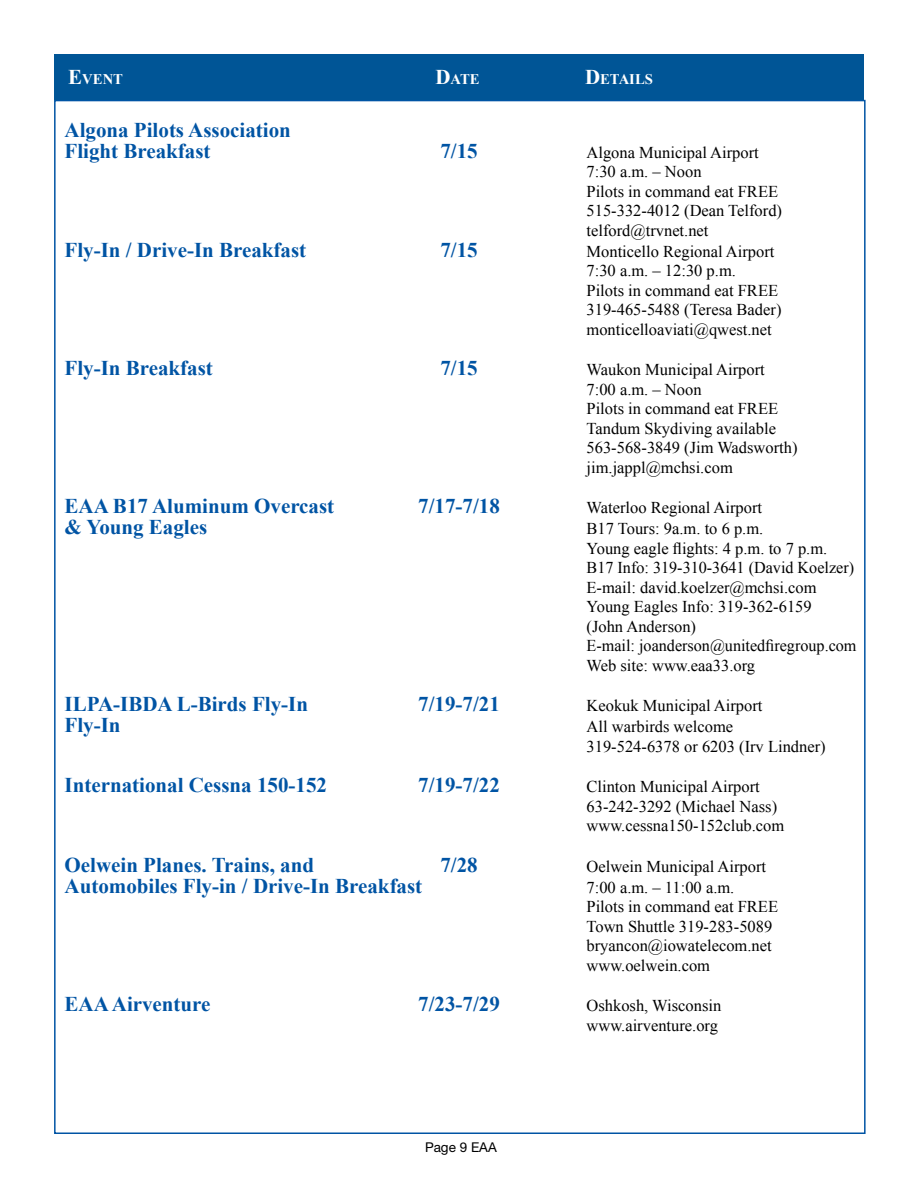
<style>
.page{position:relative;width:918px;height:1188px;background:#fff}
.page>*{position:absolute;margin:0;border:0;box-sizing:border-box;transform-origin:0 0}
.t1{font:700 21px/21px "Times New Roman";color:#0054a4}
.t2{font:16.5px/19.5px "Times New Roman";color:#000}
.t3{font:700 14.7px "Times New Roman";color:#fff}
.t4{font:13.5px "Helvetica Neue";color:#000}
.s1{font-size:21px}
</style>
<div class="page">
<div style="left:54px;top:54px;width:810px;height:46px;background:#005596"></div>
<p class="t3" style="left:68px;top:71px;width:56px"><span class="s1">E</span>vent</p>
<p class="t3" style="left:435px;top:71px;width:45px"><span class="s1">D</span>ate</p>
<p class="t3" style="left:585px;top:71px;width:69px"><span class="s1">D</span>etails</p>
<p class="t1" style="left:65px;top:119px;width:228px">Algona Pilots Association<br>Flight Breakfast</p>
<p class="t1" style="left:440px;top:140px;width:39px">7/15</p>
<p class="t2" style="left:587px;top:142px;width:197px">Algona Municipal Airport<br>7:30 a.m. – Noon<br>Pilots in command eat FREE<br>515-332-4012 (Dean Telford) telford@trvnet.net</p>
<p class="t1" style="left:65px;top:239px;width:243px">Fly-In / Drive-In Breakfast</p>
<p class="t1" style="left:440px;top:239px;width:39px">7/15</p>
<p class="t2" style="left:587px;top:241px;width:196px">Monticello Regional Airport<br>7:30 a.m. – 12:30 p.m.<br>Pilots in command eat FREE<br>319-465-5488 (Teresa Bader) monticelloaviati@qwest.net</p>
<p class="t1" style="left:65px;top:357px;width:150px">Fly-In Breakfast</p>
<p class="t1" style="left:440px;top:357px;width:39px">7/15</p>
<p class="t2" style="left:587px;top:360px;width:213px">Waukon Municipal Airport<br>7:00 a.m. – Noon<br>Pilots in command eat FREE<br>Tandum Skydiving available<br>563-568-3849 (Jim Wadsworth) jim.jappl@mchsi.com</p>
<p class="t1" style="left:65px;top:495px;width:271px">EAA B17 Aluminum Overcast</p>
<p class="t1" style="left:418px;top:495px;width:83px">7/17-7/18</p>
<p class="t2" style="left:587px;top:498px;width:177px">Waterloo Regional Airport</p>
<p class="t1" style="left:65px;top:516px;width:144px">&amp; Young Eagles</p>
<p class="t2" style="left:587px;top:519px;width:271px">B17 Tours: 9a.m. to 6 p.m.<br>Young eagle flights: 4 p.m. to 7 p.m.<br>B17 Info: 319-310-3641 (David Koelzer)<br>E-mail: david.koelzer@mchsi.com<br>Young Eagles Info: 319-362-6159<br>(John Anderson)<br>E-mail: joanderson@unitedfiregroup.com<br>Web site: www.eaa33.org</p>
<p class="t1" style="left:65px;top:693px;width:245px">ILPA-IBDA L-Birds Fly-In</p>
<p class="t1" style="left:418px;top:693px;width:83px">7/19-7/21</p>
<p class="t2" style="left:587px;top:696px;width:177px">Keokuk Municipal Airport</p>
<p class="t1" style="left:65px;top:714px;width:58px">Fly-In</p>
<p class="t2" style="left:587px;top:717px;width:241px">All warbirds welcome<br>319-524-6378 or 6203 (Irv Lindner)</p>
<p class="t1" style="left:65px;top:774px;width:264px">International Cessna 150-152</p>
<p class="t1" style="left:418px;top:774px;width:83px">7/19-7/22</p>
<p class="t2" style="left:587px;top:777px;width:199px">Clinton Municipal Airport<br>63-242-3292 (Michael Nass) www.cessna150-152club.com</p>
<p class="t1" style="left:65px;top:854px;width:251px">Oelwein Planes. Trains, and</p>
<p class="t1" style="left:440px;top:854px;width:39px">7/28</p>
<p class="t2" style="left:587px;top:856px;width:181px">Oelwein Municipal Airport</p>
<p class="t1" style="left:65px;top:875px;width:359px">Automobiles Fly-in / Drive-In Breakfast</p>
<p class="t2" style="left:587px;top:877px;width:193px">7:00 a.m. – 11:00 a.m.<br>Pilots in command eat FREE<br>Town Shuttle 319-283-5089 bryancon@iowatelecom.net www.oelwein.com</p>
<p class="t1" style="left:65px;top:993px;width:148px">EAA Airventure</p>
<p class="t1" style="left:418px;top:993px;width:83px">7/23-7/29</p>
<p class="t2" style="left:587px;top:996px;width:136px">Oshkosh, Wisconsin www.airventure.org</p>
<p class="t4" style="left:425px;top:1139px;width:73px">Page EAA</p>
</div>
